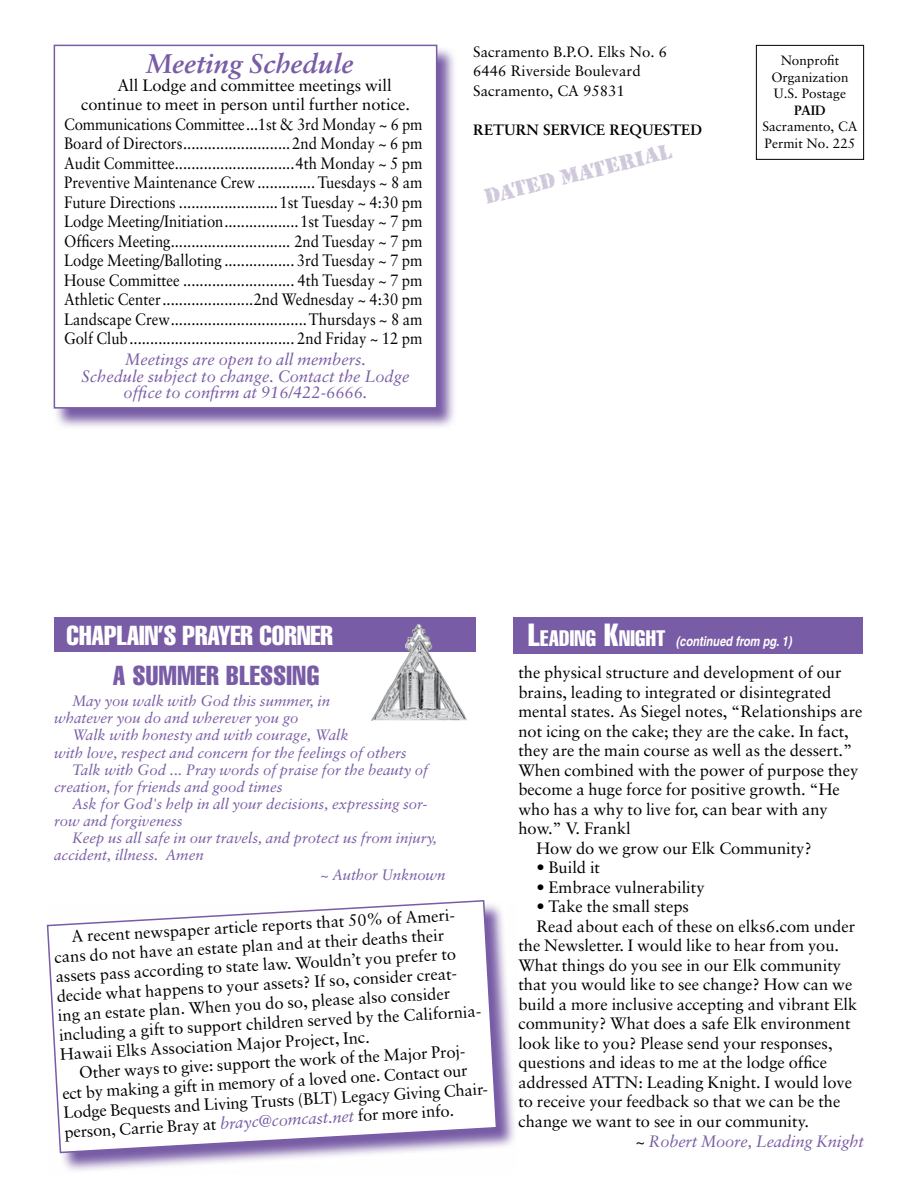
<style>
.page{position:relative;width:918px;height:1188px;background:#fff}
.page>*{position:absolute;margin:0;border:0;box-sizing:border-box;transform-origin:0 0}
.head_reverse{font:extra-condensed 27px "Helvetica";color:#fff}
.body_11_12_no_indent{font:italic 700 27px "Sabon";color:#785ca5}
.head_18{font:extra-condensed 27px "Helvetica";letter-spacing:.02em;color:#785ca5}
.t1{font:22.5px "Rubber Stamp Plain";color:#cfc9db}
.body_11_13{font:16.5px/19.5px "Sabon";color:#000}
.Meeting_schedule{font:16.5px "Sabon";color:#000;scale:.9 1}
.body_11_12_no_indent-2{font:italic 16.5px/16.5px "Sabon";color:#785ca5;text-align:center}
.body_11_13-2{font:italic 16.5px "Sabon";letter-spacing:-.01em;color:#785ca5}
.Body_Chaplain_prayer{font:italic 15px/17.1px "Sabon";color:#785ca5}
.t2{font:15px "Sabon";color:#000}
.t3{font:700 15px "Sabon";color:#000}
.body_10_12{font:italic 15px "Sabon";letter-spacing:-.01em;color:#785ca5}
.t4{font:13.5px "Sabon";color:#000}
.head_21{font:italic 700 condensed 13.5px "Helvetica";color:#fff}
.t5{font:700 13.5px "Sabon";color:#000}
.s1{font-weight:400;font-style:normal;font-stretch:extra-condensed;font-size:31.5px}
.s2{font-weight:400;font-style:normal;font-stretch:extra-condensed;font-size:22.05px}
.s3{font-style:normal;color:#000}
.s4{font-style:italic;color:#785ca5}
</style>
<div class="page">
<div style="left:513px;top:617px;width:349px;height:36px;background:#785ca5"></div>
<div style="left:756px;top:45px;width:108px;height:115px;border:1px solid #000"></div>
<svg style="left:56px;top:46px;width:398px;height:381px"></svg>
<div style="left:54px;top:45px;width:383px;height:363px;background:#fff"></div>
<div style="left:54px;top:45px;width:383px;height:364px;border:2px solid #785ca5"></div>
<svg style="left:62px;top:907px;width:453px;height:264px"></svg>
<svg style="left:46px;top:900px;width:452px;height:254px"></svg>
<div style="left:54px;top:617px;width:421px;height:35px;background:#785ca5"></div>
<img style="left:371px;top:624px;width:96px;height:96px">
<p class="body_11_12_no_indent" style="left:147px;top:47px;width:208px">Meeting Schedule</p>
<p class="body_11_13" style="left:81px;top:75px;width:330px;text-indent:36px">All Lodge and committee meetings will continue to meet in person until further notice.</p>
<p class="Meeting_schedule" style="left:64px;top:114px;width:400px">Communications Committee...1st &amp; 3rd Monday ~ 6 pm</p>
<p class="Meeting_schedule" style="left:64px;top:134px;width:400px">Board of Directors..........................2nd Monday ~ 6 pm</p>
<p class="Meeting_schedule" style="left:64px;top:153px;width:400px">Audit Committee.............................4th Monday ~ 5 pm</p>
<p class="Meeting_schedule" style="left:64px;top:173px;width:400px">Preventive Maintenance Crew .............. Tuesdays ~ 8 am</p>
<p class="Meeting_schedule" style="left:64px;top:192px;width:400px">Future Directions ........................1st Tuesday ~ 4:30 pm</p>
<p class="Meeting_schedule" style="left:64px;top:212px;width:400px">Lodge Meeting/Initiation..................1st Tuesday ~ 7 pm</p>
<p class="Meeting_schedule" style="left:64px;top:231px;width:400px">Officers Meeting............................. 2nd Tuesday ~ 7 pm</p>
<p class="Meeting_schedule" style="left:64px;top:251px;width:400px">Lodge Meeting/Balloting ................. 3rd Tuesday ~ 7 pm</p>
<p class="Meeting_schedule" style="left:64px;top:270px;width:400px">House Committee ........................... 4th Tuesday ~ 7 pm</p>
<p class="Meeting_schedule" style="left:64px;top:290px;width:400px">Athletic Center......................2nd Wednesday ~ 4:30 pm</p>
<p class="Meeting_schedule" style="left:64px;top:309px;width:400px">Landscape Crew.................................Thursdays ~ 8 am</p>
<p class="Meeting_schedule" style="left:64px;top:329px;width:400px">Golf Club........................................ 2nd Friday ~ 12 pm</p>
<p class="body_11_12_no_indent-2" style="left:82px;top:351px;width:329px">Meetings are open to all members.<br>Schedule subject to change. Contact the Lodge office to confirm at 916/422-6666.</p>
<p class="t2" style="left:473px;top:42px;width:195px">Sacramento B.P.O. Elks No. 6</p>
<p class="t2" style="left:473px;top:62px;width:169px">6446 Riverside Boulevard</p>
<p class="t2" style="left:473px;top:81px;width:153px">Sacramento, CA 95831</p>
<p class="t3" style="left:473px;top:120px;width:230px">RETURN SERVICE REQUESTED</p>
<p class="t1" style="left:482px;top:184px;width:194px;rotate:-14deg">DATED MATERIAL</p>
<p class="t4" style="left:781px;top:52px;width:60px">Nonprofit</p>
<p class="t4" style="left:771px;top:69px;width:79px">Organization</p>
<p class="t4" style="left:774px;top:85px;width:74px">U.S. Postage</p>
<p class="t5" style="left:794px;top:102px;width:33px">PAID</p>
<p class="t4" style="left:762px;top:118px;width:97px">Sacramento, CA</p>
<p class="t4" style="left:765px;top:135px;width:92px">Permit No. 225</p>
<p class="head_reverse" style="left:67px;top:618px;width:268px">CHAPLAIN’S PRAYER CORNER</p>
<p class="head_21" style="left:528px;top:633px;width:265px"><span class="s1">L</span><span class="s2">EADING</span> <span class="s1">K</span><span class="s2">NIGHT</span> (continued from pg. 1)</p>
<p class="head_18" style="left:113px;top:658px;width:208px">A SUMMER BLESSING</p>
<p class="Body_Chaplain_prayer" style="left:54px;top:692px;width:278px;text-indent:18px">May you walk with God this summer, in whatever you do and wherever you go</p>
<p class="Body_Chaplain_prayer" style="left:54px;top:727px;width:354px;text-indent:18px">Walk with honesty and with courage, Walk<br>with love, respect and concern for the feelings of others</p>
<p class="Body_Chaplain_prayer" style="left:54px;top:761px;width:376px;text-indent:18px">Talk with God ... Pray words of praise for the beauty of creation, for friends and good times</p>
<p class="Body_Chaplain_prayer" style="left:54px;top:795px;width:375px;text-indent:18px">Ask for God's help in all your decisions, expressing sor&shy;row and forgiveness</p>
<p class="Body_Chaplain_prayer" style="left:54px;top:829px;width:385px;text-indent:18px">Keep us all safe in our travels, and protect us from injury, accident, illness. Amen</p>
<p class="body_10_12" style="left:321px;top:866px;width:126px">~ Author Unknown</p>
<p class="body_11_13" style="left:518px;top:663px;width:346px">the physical structure and development of our brains, leading to integrated or disintegrated mental states. As Siegel notes, “Relationships are not icing on the cake; they are the cake. In fact, they are the main course as well as the dessert.” When combined with the power of purpose they become a huge force for positive growth. “He who has a why to live for, can bear with any how.” V. Frankl</p>
<p class="body_11_13" style="left:536px;top:838px;width:277px">How do we grow our Elk Community?</p>
<p class="body_11_13" style="left:536px;top:858px;width:65px">• Build it</p>
<p class="body_11_13" style="left:536px;top:877px;width:170px">• Embrace vulnerability</p>
<p class="body_11_13" style="left:536px;top:897px;width:154px">• Take the small steps</p>
<p class="body_11_13" style="left:518px;top:916px;width:340px;text-indent:18px">Read about each of these on elks6.com under the Newsletter. I would like to hear from you.<br>What things do you see in our Elk community that you would like to see change? How can we build a more inclusive accepting and vibrant Elk community? What does a safe Elk environment look like to you? Please send your responses, questions and ideas to me at the lodge office addressed ATTN: Leading Knight. I would love to receive your feedback so that we can be the change we want to see in our community.</p>
<p class="body_11_13-2" style="left:636px;top:1132px;width:230px"><span class="s3">~</span> Robert Moore, Leading Knight</p>
<p class="body_11_13" style="left:53px;top:927px;width:427px;text-indent:18px;rotate:-3deg">A recent newspaper article reports that 50% of Ameri&shy;cans do not have an estate plan and at their deaths their assets pass according to state law. Wouldn’t you prefer to decide what happens to your assets? If so, consider creat&shy;ing an estate plan. When you do so, please also consider including a gift to support children served by the California-Hawaii Elks Association Major Project, Inc.</p>
<p class="body_11_13" style="left:61px;top:1063px;width:429px;text-indent:18px;rotate:-3deg">Other ways to give: support the work of the Major Proj&shy;ect by making a gift in memory of a loved one. Contact our Lodge Bequests and Living Trusts (BLT) Legacy Giving Chair&shy;person, Carrie Bray at <span class="s4">brayc@comcast.net</span> for more info.</p>
</div>
